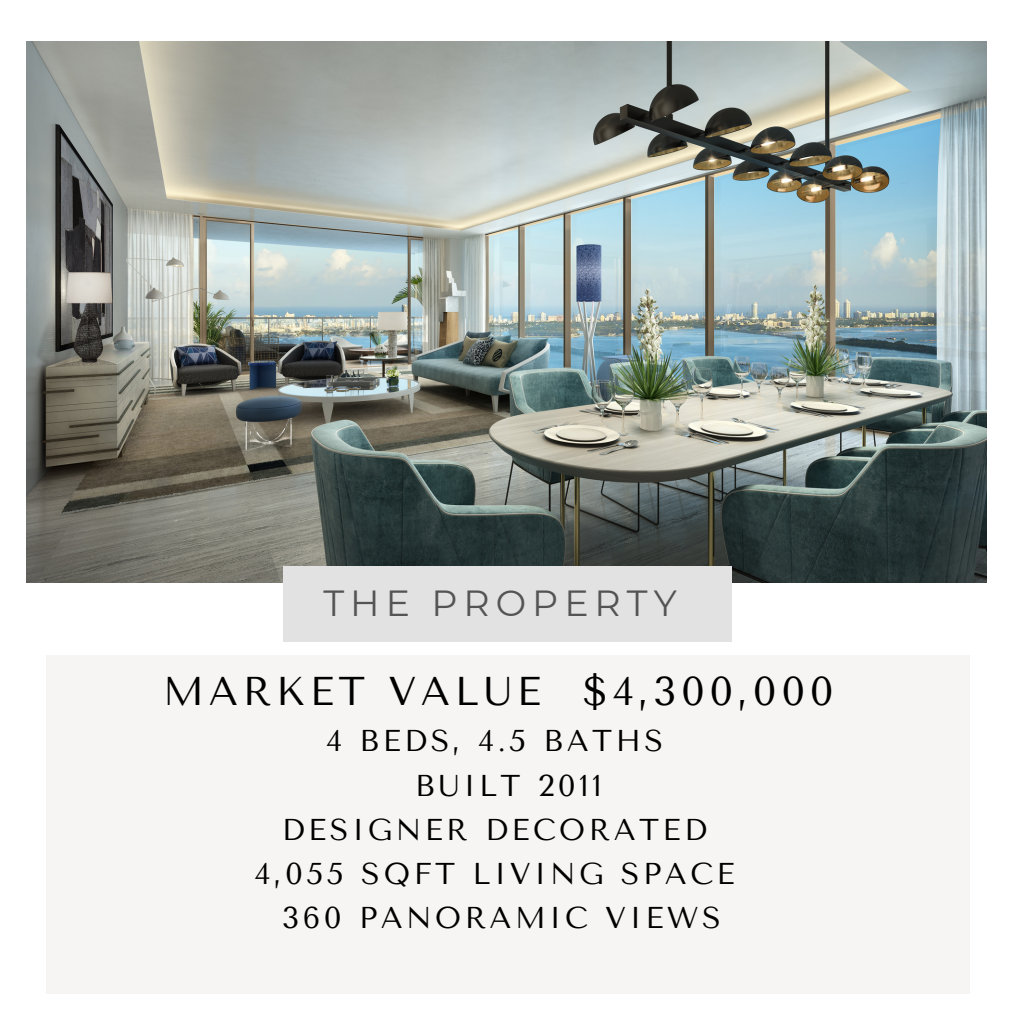
<style>
.page{position:relative;width:1013px;height:1013px;background:#fff}
.page>*{position:absolute;margin:0;border:0;box-sizing:border-box;transform-origin:0 0}
.t1{font:40px "Tenor Sans";letter-spacing:.115em;color:#000}
.t2{font:36.25px "Montserrat";letter-spacing:.165em;color:#545454}
.t3{font:30px "Tenor Sans";letter-spacing:.115em;color:#000}
</style>
<div class="page">
<div style="left:46px;top:655px;width:923px;height:339px;background:#f6f5f3"></div>
<img style="left:26px;top:41px;width:960px;height:541px">
<div style="left:283px;top:566px;width:449px;height:75px;background:#e2e2e2"></div>
<p class="t2" style="left:323px;top:580px;width:355px">THE PROPERTY</p>
<p class="t1" style="left:163px;top:667px;width:672px">MARKET VALUE $4,300,000</p>
<p class="t3" style="left:326px;top:724px;width:339px">4 BEDS, 4.5 BATHS</p>
<p class="t3" style="left:415px;top:768px;width:188px">BUILT 2011</p>
<p class="t3" style="left:282px;top:812px;width:426px">DESIGNER DECORATED</p>
<p class="t3" style="left:254px;top:856px;width:482px">4,055 SQFT LIVING SPACE</p>
<p class="t3" style="left:282px;top:900px;width:440px">360 PANORAMIC VIEWS</p>
</div>
